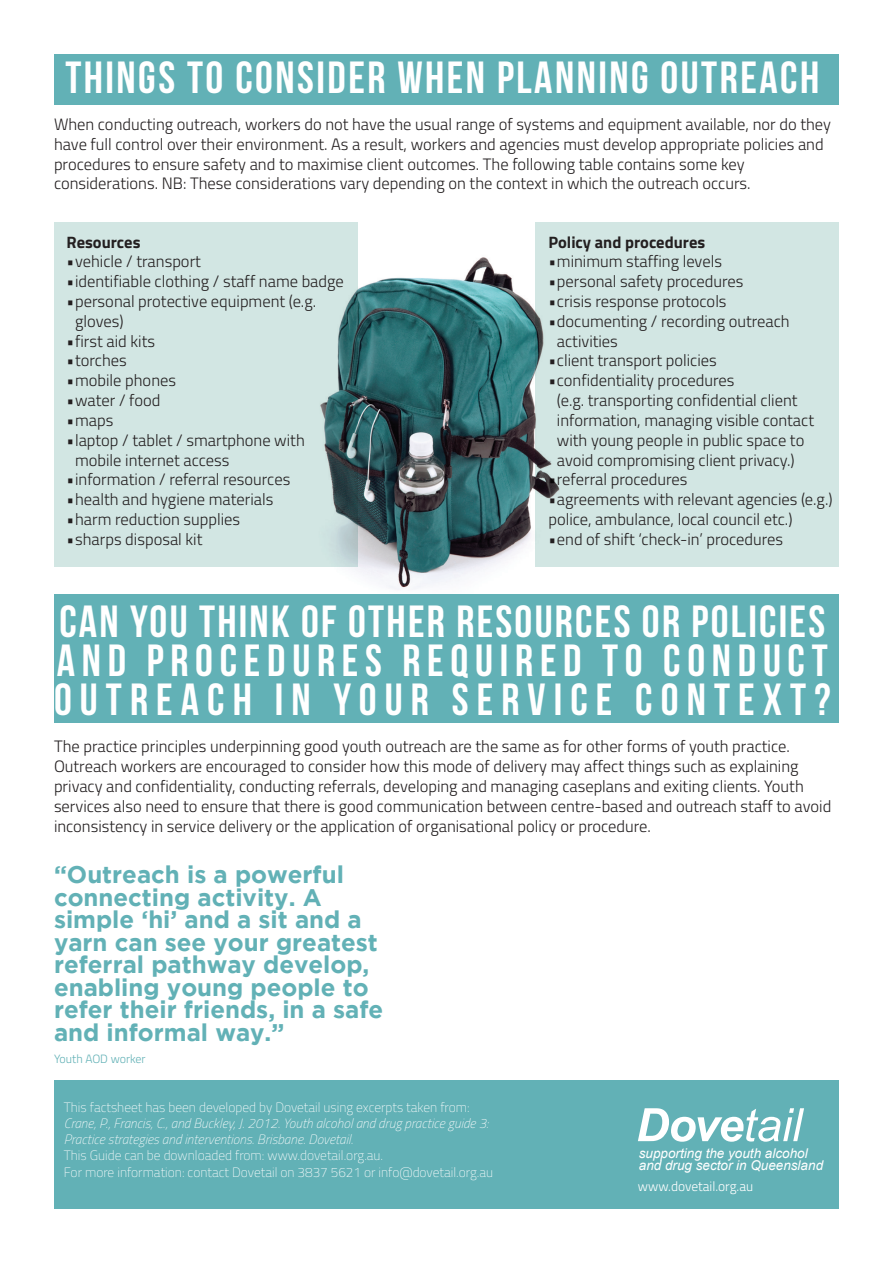
<style>
.page{position:relative;width:893px;height:1263px;background:#fff}
.page>*{position:absolute;margin:0;border:0;box-sizing:border-box;transform-origin:0 0}
.t1{font:45px/39px "Bebas Neue";letter-spacing:.15em;color:#fff;text-align:justify}
.t2{font:45px "Bebas Neue";letter-spacing:.055em;color:#fff}
.t3{font:700 24px/22.5px "Gotham";color:#62b1b6}
.t4{font:300 16.5px/19.8px "Titillium";color:#231f20}
.t5{font:700 16.5px "Titillium";color:#231f20}
.t6{font:100 13.5px/16.2px "Titillium";color:#fff}
.t7{font:italic 100 13.5px/16.2px "Titillium";color:#fff}
.t8{font:italic 13.5px/12px "Arial";color:#fff}
.t9{font:300 13.5px "Titillium";color:#fff}
.t10{font:300 12px "Titillium";color:#62b1b6}
</style>
<div class="page">
<div style="left:54px;top:1080px;width:785px;height:129px;background:#62b1b6"></div>
<div style="left:536px;top:223px;width:303px;height:344px;background:#d2e6e3"></div>
<div style="left:54px;top:223px;width:303px;height:344px;background:#d2e6e3"></div>
<div style="left:54px;top:54px;width:785px;height:51px;background:#62b1b6"></div>
<img style="left:320px;top:254px;width:240px;height:336px">
<div style="left:54px;top:594px;width:785px;height:129px;background:#62b1b6"></div>
<svg style="left:638px;top:1108px;width:166px;height:34px"></svg>
<h1 class="t2" style="left:65px;top:53px;width:755px">THINGS TO CONSIDER WHEN PLANNING OUTREACH</h1>
<p class="t4" style="left:54px;top:114px;width:778px">When conducting outreach, workers do not have the usual range of systems and equipment available, nor do they have full control over their environment. As a result, workers and agencies must develop appropriate policies and procedures to ensure safety and to maximise client outcomes. The following table contains some key considerations. NB: These considerations vary depending on the context in which the outreach occurs.</p>
<p class="t5" style="left:67px;top:229px;width:75px">Resources</p>
<p class="t4" style="left:67px;top:251px;width:136px">• vehicle / transport</p>
<p class="t4" style="left:67px;top:271px;width:279px">• identifiable clothing / staff name badge</p>
<p class="t4" style="left:75px;top:291px;width:243px;text-indent:-8px">• personal protective equipment (e.g. gloves)</p>
<p class="t4" style="left:67px;top:330px;width:90px">• first aid kits</p>
<p class="t4" style="left:67px;top:350px;width:62px">• torches</p>
<p class="t4" style="left:67px;top:370px;width:111px">• mobile phones</p>
<p class="t4" style="left:67px;top:390px;width:95px">• water / food</p>
<p class="t4" style="left:67px;top:409px;width:48px">• maps</p>
<p class="t4" style="left:75px;top:429px;width:231px;text-indent:-8px">• laptop / tablet / smartphone with mobile internet access</p>
<p class="t4" style="left:67px;top:469px;width:225px">• information / referral resources</p>
<p class="t4" style="left:67px;top:489px;width:208px">• health and hygiene materials</p>
<p class="t4" style="left:67px;top:508px;width:175px">• harm reduction supplies</p>
<p class="t4" style="left:67px;top:528px;width:137px">• sharps disposal kit</p>
<p class="t5" style="left:548px;top:229px;width:158px">Policy and procedures</p>
<p class="t4" style="left:548px;top:251px;width:175px">• minimum staffing levels</p>
<p class="t4" style="left:548px;top:271px;width:196px">• personal safety procedures</p>
<p class="t4" style="left:548px;top:291px;width:180px">• crisis response protocols</p>
<p class="t4" style="left:557px;top:310px;width:234px;text-indent:-8px">• documenting / recording outreach activities</p>
<p class="t4" style="left:548px;top:350px;width:170px">• client transport policies</p>
<p class="t4" style="left:557px;top:370px;width:259px;text-indent:-8px">• confidentiality procedures<br>(e.g. transporting confidential client information, managing visible contact with young people in public space to avoid compromising client privacy.)</p>
<p class="t4" style="left:548px;top:469px;width:141px">• referral procedures</p>
<p class="t4" style="left:548px;top:489px;width:286px">• agreements with relevant agencies (e.g.) police, ambulance, local council etc.)</p>
<p class="t4" style="left:548px;top:528px;width:236px">• end of shift ‘check-in’ procedures</p>
<h1 class="t1" style="left:54px;top:602px;width:778px">CAN YOU THINK OF OTHER RESOURCES OR POLICIES AND PROCEDURES REQUIRED TO CONDUCT OUTREACH IN YOUR SERVICE CONTEXT?</h1>
<p class="t4" style="left:54px;top:736px;width:779px">The practice principles underpinning good youth outreach are the same as for other forms of youth practice.<br>Outreach workers are encouraged to consider how this mode of delivery may affect things such as explaining privacy and confidentiality, conducting referrals, developing and managing caseplans and exiting clients. Youth services also need to ensure that there is good communication between centre-based and outreach staff to avoid inconsistency in service delivery or the application of organisational policy or procedure.</p>
<h2 class="t3" style="left:54px;top:863px;width:331px">“Outreach is a powerful connecting activity. A simple ‘hi’ and a sit and a yarn can see your greatest referral pathway develop, enabling young people to refer their friends, in a safe and informal way.”</h2>
<p class="t10" style="left:54px;top:1050px;width:93px">Youth AOD worker</p>
<p class="t6" style="left:64px;top:1098px;width:407px">This factsheet has been developed by Dovetail using excerpts taken from:</p>
<p class="t7" style="left:64px;top:1114px;width:426px">Crane, P., Francis, C., and Buckley, J. 2012. Youth alcohol and drug practice guide 3:<br>Practice strategies and interventions. Brisbane. Dovetail.</p>
<p class="t6" style="left:64px;top:1147px;width:431px">This Guide can be downloaded from: www.dovetail.org.au.<br>For more information: contact Dovetail on 3837 5621 or info@dovetail.org.au</p>
<p class="t8" style="left:639px;top:1147px;width:186px">supporting the youth alcohol and drug sector in Queensland</p>
<p class="t9" style="left:638px;top:1177px;width:117px">www.dovetail.org.au</p>
</div>
